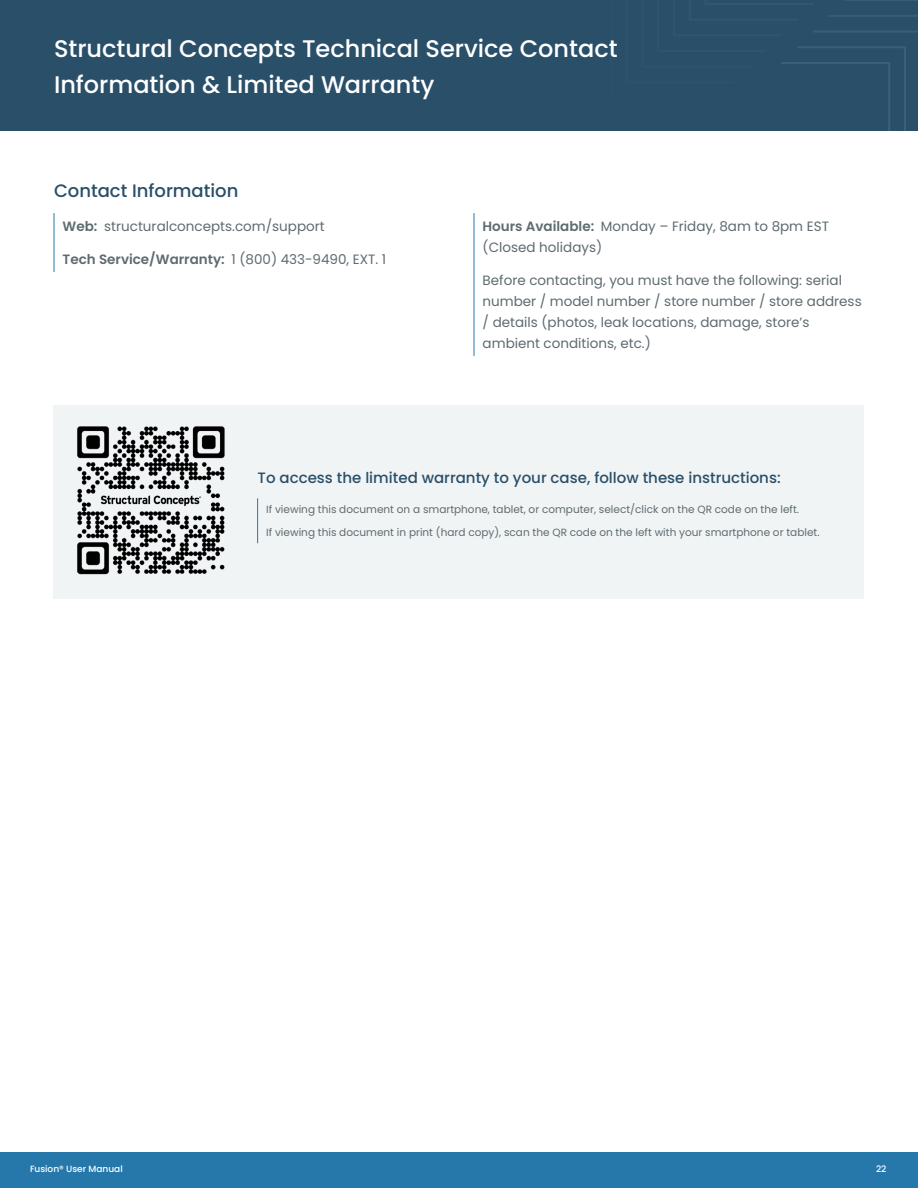
<style>
.page{position:relative;width:918px;height:1188px;background:#fff}
.page>*{position:absolute;margin:0;border:0;box-sizing:border-box;transform-origin:0 0}
.Page_Heading{font:500 24px/36px "Poppins";color:#fff}
.Subhead__Large{font:500 18px "Poppins";color:#294f69}
.Subhead{font:500 15px "Poppins";color:#294f69}
.Bulleted_List{font:13.5px/21px "Poppins";color:#5e6b70}
.Bulleted_List-2{font:600 13.5px "Poppins";color:#5e6b70}
.Bulleted_Listed__Small{font:10.5px "Poppins";color:#5e6b70}
.t1{font:500 9px "Poppins";color:#fff}
.s1{font-weight:600}
.s2{font-weight:400}
</style>
<div class="page">
<div style="left:0;top:1152px;width:918px;height:36px;background:#2678ab"></div>
<div style="left:0;top:0;width:918px;height:130px;background:#294f69"></div>
<svg style="left:563px;top:0;width:355px;height:131px"></svg>
<hr style="left:54px;top:213px;width:1px;height:59px;background:#2678ab">
<hr style="left:474px;top:213px;width:1px;height:143px;background:#2678ab">
<div style="left:54px;top:405px;width:810px;height:193px;background:#f1f4f5"></div>
<hr style="left:257px;top:498px;width:1px;height:45px;background:#2678ab">
<img style="left:77px;top:426px;width:148px;height:149px">
<p class="Page_Heading" style="left:54px;top:31px;width:565px">Structural Concepts Technical Service Contact<br>Information &amp; Limited Warranty</p>
<p class="Subhead__Large" style="left:54px;top:181px;width:186px">Contact Information</p>
<p class="Bulleted_List" style="left:63px;top:216px;width:264px"><span class="s1">Web:</span> structuralconcepts.com/support</p>
<p class="Bulleted_List-2" style="left:63px;top:251px;width:325px">Tech Service/Warranty: <span class="s2">1 (800) 433-9490, EXT. 1</span></p>
<p class="Bulleted_List" style="left:483px;top:216px;width:348px"><span class="s1">Hours Available:</span> Monday – Friday, 8am to 8pm EST (Closed holidays)</p>
<p class="Bulleted_List" style="left:483px;top:270px;width:381px">Before contacting, you must have the following: serial number / model number / store number / store address / details (photos, leak locations, damage, store’s ambient conditions, etc.)</p>
<p class="Subhead" style="left:258px;top:469px;width:525px">To access the limited warranty to your case, follow these instructions:</p>
<p class="Bulleted_Listed__Small" style="left:266px;top:503px;width:534px">If viewing this document on a smartphone, tablet, or computer, select/click on the QR code on the left.</p>
<p class="Bulleted_Listed__Small" style="left:266px;top:526px;width:555px">If viewing this document in print (hard copy), scan the QR code on the left with your smartphone or tablet.</p>
<p class="t1" style="left:30px;top:1164px;width:94px">Fusion® User Manual</p>
<p class="t1" style="left:876px;top:1164px;width:12px">22</p>
</div>
